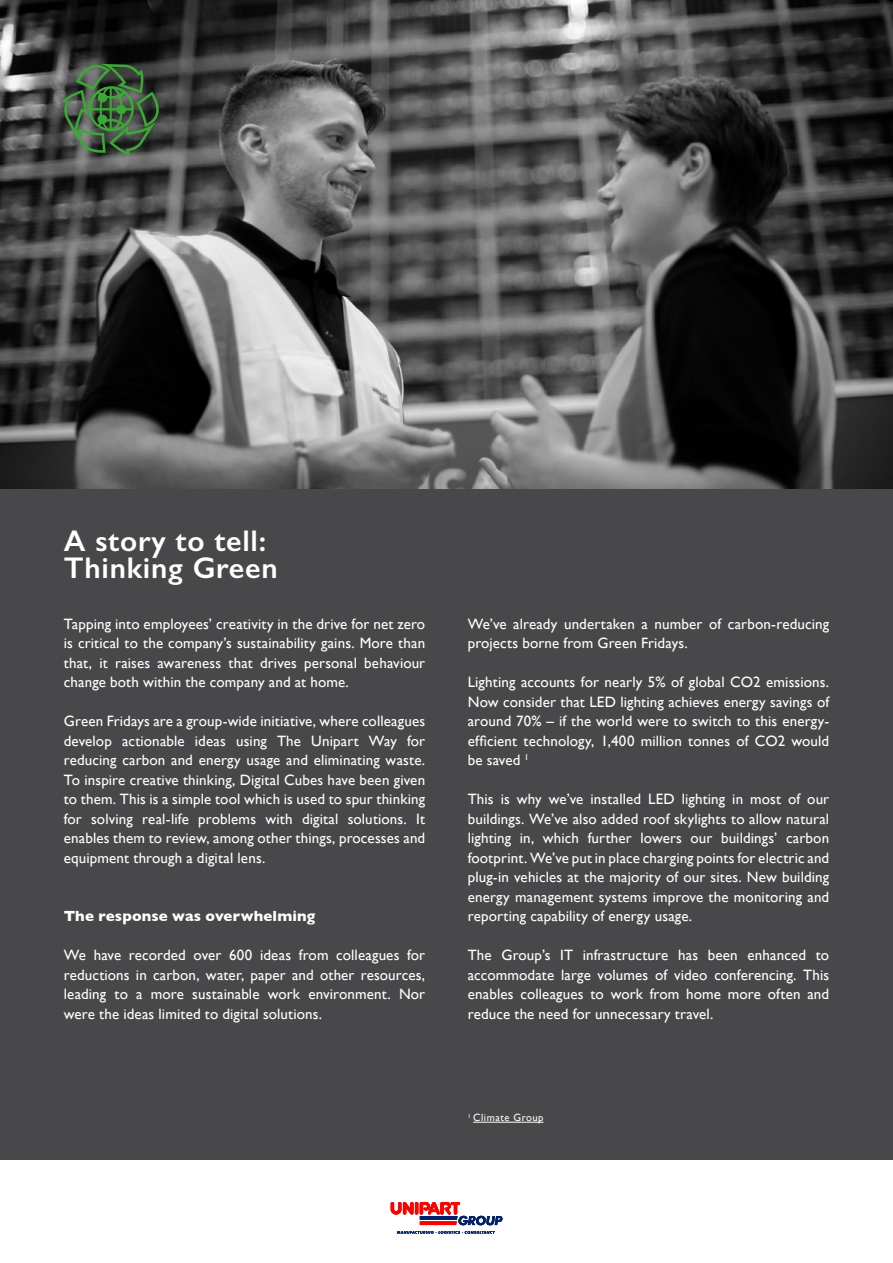
<style>
.page{position:relative;width:893px;height:1263px;background:#fff}
.page>*{position:absolute;margin:0;border:0;box-sizing:border-box;transform-origin:0 0}
.t1{font:600 30px/27px "Gill Sans";letter-spacing:.025em;color:#fff}
.t2{font:15px/19.5px "Gill Sans";letter-spacing:.01em;color:#fff;text-align:justify}
.t3{font:700 15px "Gill Sans";letter-spacing:.01em;color:#fff}
.t4{font:10.5px "Gill Sans";letter-spacing:.05em;color:#fff}
</style>
<div class="page">
<img style="left:0;top:0;width:893px;height:490px">
<div style="left:0;top:490px;width:893px;height:773px;background:#48484a"></div>
<hr style="left:473px;top:1122px;width:70px;height:1px;background:#fff">
<svg style="left:62px;top:64px;width:98px;height:91px;background:#415e40"></svg>
<div style="left:0;top:1161px;width:893px;height:102px;background:#fff"></div>
<svg style="left:391px;top:1202px;width:111px;height:23px"></svg>
<svg style="left:397px;top:1231px;width:98px;height:3px"></svg>
<h1 class="t1" style="left:64px;top:527px;width:215px">A story to tell:<br>Thinking Green</h1>
<p class="t2" style="left:64px;top:614px;width:363px">Tapping into employees’ creativity in the drive for net zero is critical to the company’s sustainability gains. More than that, it raises awareness that drives personal behaviour change both within the company and at home.</p>
<p class="t2" style="left:64px;top:711px;width:363px">Green Fridays are a group-wide initiative, where colleagues develop actionable ideas using The Unipart Way for reducing carbon and energy usage and eliminating waste.<br>To inspire creative thinking, Digital Cubes have been given to them. This is a simple tool which is used to spur thinking for solving real-life problems with digital solutions. It enables them to review, among other things, processes and equipment through a digital lens.</p>
<p class="t3" style="left:64px;top:904px;width:253px">The response was overwhelming</p>
<p class="t2" style="left:64px;top:945px;width:363px">We have recorded over 600 ideas from colleagues for reductions in carbon, water, paper and other resources, leading to a more sustainable work environment. Nor were the ideas limited to digital solutions.</p>
<p class="t2" style="left:468px;top:614px;width:363px">We’ve already undertaken a number of carbon-reducing projects borne from Green Fridays.</p>
<p class="t2" style="left:468px;top:672px;width:363px">Lighting accounts for nearly 5% of global CO2 emissions.<br>Now consider that LED lighting achieves energy savings of around 70% – if the world were to switch to this energy&shy;efficient technology, 1,400 million tonnes of CO2 would be saved <sup>1</sup></p>
<p class="t2" style="left:468px;top:789px;width:363px">This is why we’ve installed LED lighting in most of our buildings. We’ve also added roof skylights to allow natural lighting in, which further lowers our buildings’ carbon footprint. We’ve put in place charging points for electric and plug-in vehicles at the majority of our sites. New building energy management systems improve the monitoring and reporting capability of energy usage.</p>
<p class="t2" style="left:468px;top:945px;width:363px">The Group’s IT infrastructure has been enhanced to accommodate large volumes of video conferencing. This enables colleagues to work from home more often and reduce the need for unnecessary travel.</p>
<p class="t4" style="left:468px;top:1112px;width:77px"><sup>1</sup> Climate Group</p>
</div>
